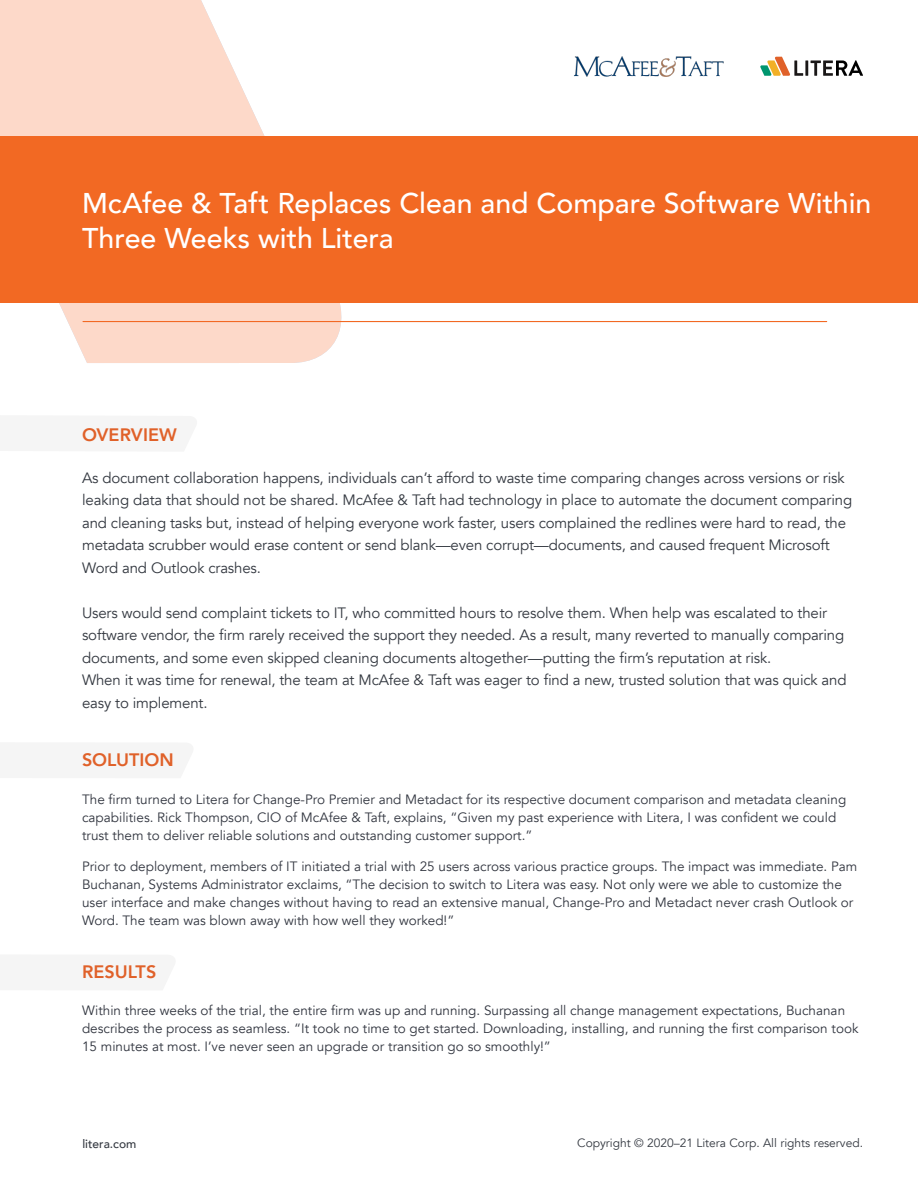
<style>
.page{position:relative;width:918px;height:1188px;background:#fff}
.page>*{position:absolute;margin:0;border:0;box-sizing:border-box;transform-origin:0 0}
.t1{font:500 28.5px/35.1px "Avenir";color:#fff}
.t2{font:800 18px "Avenir";color:#e06129}
.t3{font:15px/22.5px "Avenir";letter-spacing:-.01em;color:#333840}
.t4{font:13.5px/18px "Avenir";color:#323640}
.t5{font:12px "Avenir";color:#333840}
.t6{font:500 12px "Avenir";color:#333840}
</style>
<div class="page">
<img style="left:574px;top:57px;width:150px;height:20px">
<hr style="left:805px;top:60px;width:3px;height:16px;background:#1a1717">
<svg style="left:811px;top:60px;width:52px;height:16px"></svg>
<svg style="left:760px;top:57px;width:43px;height:19px"></svg>
<svg style="left:0;top:0;width:354px;height:363px;fill:#fdd9c9"></svg>
<div style="left:0;top:136px;width:918px;height:167px;background:#f26923"></div>
<hr style="left:83px;top:321px;width:744px;height:1px;background:#f26923">
<p class="t1" style="left:82px;top:184px;width:791px">McAfee &amp; Taft Replaces Clean and Compare Software Within<br>Three Weeks with Litera</p>
<p class="t2" style="left:82px;top:421px;width:96px">OVERVIEW</p>
<p class="t3" style="left:82px;top:467px;width:772px">As document collaboration happens, individuals can’t afford to waste time comparing changes across versions or risk leaking data that should not be shared. McAfee &amp; Taft had technology in place to automate the document comparing and cleaning tasks but, instead of helping everyone work faster, users complained the redlines were hard to read, the metadata scrubber would erase content or send blank—even corrupt—documents, and caused frequent Microsoft Word and Outlook crashes.</p>
<p class="t3" style="left:82px;top:602px;width:764px">Users would send complaint tickets to IT, who committed hours to resolve them. When help was escalated to their software vendor, the firm rarely received the support they needed. As a result, many reverted to manually comparing documents, and some even skipped cleaning documents altogether—putting the firm’s reputation at risk.</p>
<p class="t3" style="left:82px;top:669px;width:766px">When it was time for renewal, the team at McAfee &amp; Taft was eager to find a new, trusted solution that was quick and easy to implement.</p>
<p class="t2" style="left:82px;top:746px;width:93px">SOLUTION</p>
<p class="t4" style="left:82px;top:790px;width:766px">The firm turned to Litera for Change-Pro Premier and Metadact for its respective document comparison and metadata cleaning capabilities. Rick Thompson, CIO of McAfee &amp; Taft, explains, “Given my past experience with Litera, I was confident we could trust them to deliver reliable solutions and outstanding customer support.”</p>
<p class="t4" style="left:82px;top:858px;width:777px">Prior to deployment, members of IT initiated a trial with 25 users across various practice groups. The impact was immediate. Pam Buchanan, Systems Administrator exclaims, “The decision to switch to Litera was easy. Not only were we able to customize the user interface and make changes without having to read an extensive manual, Change-Pro and Metadact never crash Outlook or Word. The team was blown away with how well they worked!”</p>
<p class="t2" style="left:82px;top:958px;width:76px">RESULTS</p>
<p class="t4" style="left:82px;top:1002px;width:778px">Within three weeks of the trial, the entire firm was up and running. Surpassing all change management expectations, Buchanan describes the process as seamless. “It took no time to get started. Downloading, installing, and running the first comparison took<br>15 minutes at most. I’ve never seen an upgrade or transition go so smoothly!”</p>
<p class="t6" style="left:82px;top:1134px;width:56px">litera.com</p>
<p class="t5" style="left:577px;top:1136px;width:287px">Copyright © 2020–21 Litera Corp. All rights reserved.</p>
</div>
